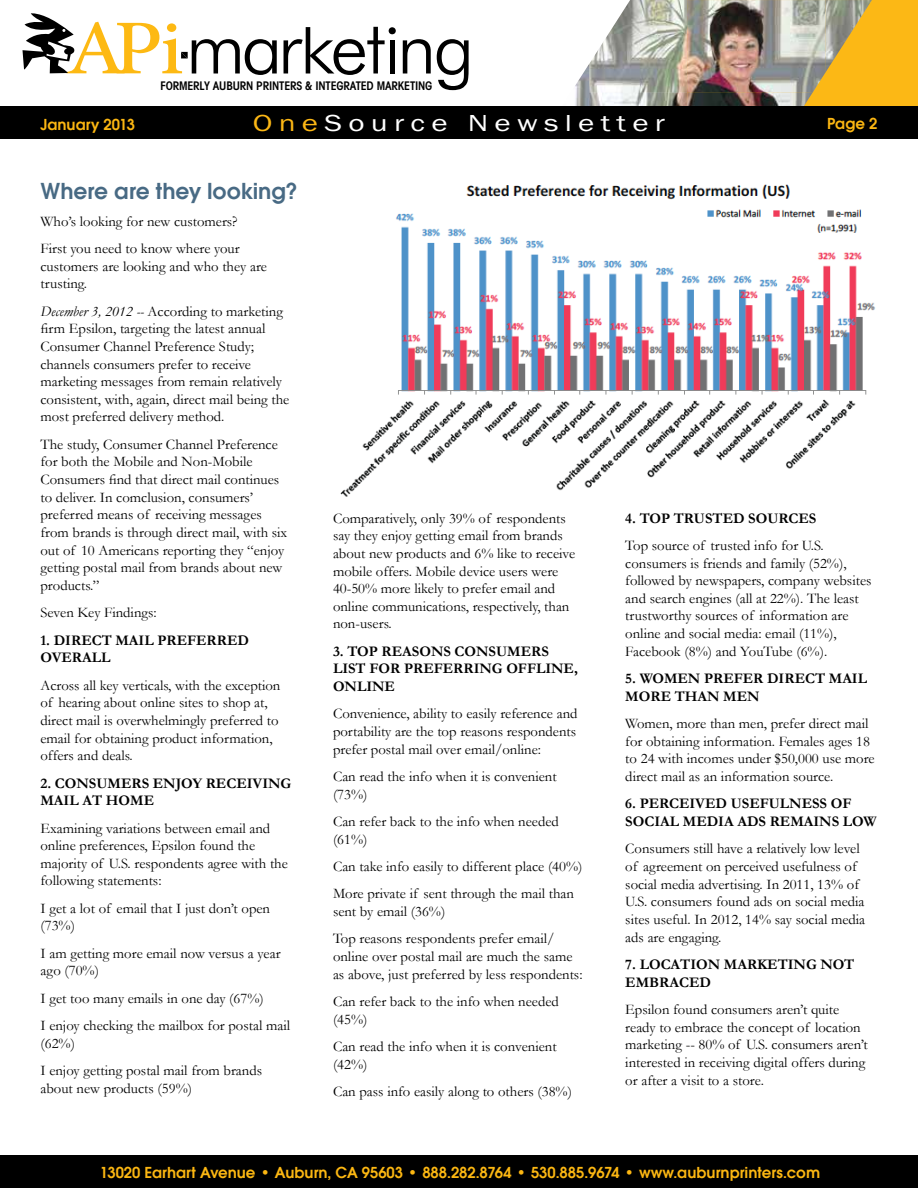
<style>
.page{position:relative;width:918px;height:1188px;background:#fff}
.page>*{position:absolute;margin:0;border:0;box-sizing:border-box;transform-origin:0 0}
.t1{font:600 24px "Avant Gar Got Itc TEE";color:#486a84}
.t2{font:24px "Franklin Gothic";letter-spacing:.2em;color:#fff;scale:1.3 1}
.t3{font:600 16.5px "Avant Gar Got Itc TEE";color:#fcb712}
.t4{font:14.7px/17.7px "Garamond";color:#000}
.t5{font:700 14.7px/17.7px "Garamond";color:#000}
.t6{font:600 condensed 11.85px "Avant Garde";letter-spacing:-.015em;color:#000}
.s1{color:#fcb715}
.s2{font-style:italic}
</style>
<div class="page">
<img style="left:340px;top:184px;width:536px;height:313px">
<div style="left:687px;top:0;width:231px;height:139px;background:#fcb815"></div>
<img style="left:589px;top:0;width:237px;height:93px">
<img style="left:541px;top:64px;width:48px;height:43px">
<img style="left:589px;top:93px;width:98px;height:14px">
<img style="left:826px;top:0;width:46px;height:72px">
<img style="left:687px;top:92px;width:126px;height:15px">
<div style="left:0;top:107px;width:918px;height:32px;background:#000"></div>
<svg style="left:284px;top:27px;width:112px;height:48px"></svg>
<div style="left:390px;top:40px;width:5px;height:33px;background:#000"></div>
<svg style="left:403px;top:39px;width:28px;height:34px"></svg>
<svg style="left:437px;top:39px;width:32px;height:51px"></svg>
<svg style="left:23px;top:13px;width:254px;height:62px"></svg>
<div style="left:0;top:1155px;width:918px;height:33px;background:#000"></div>
<p class="t6" style="left:161px;top:79px;width:273px">FORMERLY AUBURN PRINTERS &amp; INTEGRATED MARKETING</p>
<h1 class="t2" style="left:253px;top:108px;width:319px"><span class="s1">One</span>Source Newsletter</h1>
<p class="t3" style="left:40px;top:115px;width:96px">January 2013</p>
<p class="t3" style="left:827px;top:114px;width:52px">Page 2</p>
<h1 class="t1" style="left:40px;top:177px;width:258px">Where are they looking?</h1>
<p class="t4" style="left:40px;top:207px;width:201px;line-height:27.3px">Who’s looking for new customers?<br>First you need to know where your</p>
<p class="t4" style="left:40px;top:257px;width:228px">customers are looking and who they are trusting.</p>
<p class="t4" style="left:40px;top:302px;width:250px"><span class="s2">December 3, 2012 --</span> According to marketing firm Epsilon, targeting the latest annual Consumer Channel Preference Study; channels consumers prefer to receive marketing messages from remain relatively consistent, with, again, direct mail being the most preferred delivery method.</p>
<p class="t4" style="left:40px;top:435px;width:248px">The study, Consumer Channel Preference for both the Mobile and Non-Mobile Consumers find that direct mail continues to deliver. In comclusion, consumers’ preferred means of receiving messages from brands is through direct mail, with six out of 10 Americans reporting they “enjoy getting postal mail from brands about new products.”</p>
<p class="t4" style="left:40px;top:603px;width:118px">Seven Key Findings:</p>
<p class="t5" style="left:40px;top:631px;width:210px">1. DIRECT MAIL PREFERRED<br>OVERALL</p>
<p class="t4" style="left:40px;top:676px;width:241px">Across all key verticals, with the exception of hearing about online sites to shop at, direct mail is overwhelmingly preferred to email for obtaining product information, offers and deals.</p>
<p class="t5" style="left:40px;top:774px;width:252px">2. CONSUMERS ENJOY RECEIVING<br>MAIL AT HOME</p>
<p class="t4" style="left:40px;top:819px;width:249px">Examining variations between email and online preferences, Epsilon found the majority of U.S. respondents agree with the following statements:</p>
<p class="t4" style="left:40px;top:899px;width:231px">I get a lot of email that I just don’t open (73%)</p>
<p class="t4" style="left:40px;top:944px;width:242px">I am getting more email now versus a year ago (70%)</p>
<p class="t4" style="left:40px;top:984px;width:251px;line-height:27.3px">I get too many emails in one day (67%)<br>I enjoy checking the mailbox for postal mail</p>
<p class="t4" style="left:40px;top:1029px;width:223px;line-height:27.3px">(62%)<br>I enjoy getting postal mail from brands</p>
<p class="t4" style="left:40px;top:1079px;width:153px">about new products (59%)</p>
<p class="t4" style="left:333px;top:509px;width:244px">Comparatively, only 39% of respondents say they enjoy getting email from brands about new products and 6% like to receive mobile offers. Mobile device users were 40-50% more likely to prefer email and online communications, respectively, than non-users.</p>
<p class="t5" style="left:333px;top:642px;width:246px">3. TOP REASONS CONSUMERS<br>LIST FOR PREFERRING OFFLINE,<br>ONLINE</p>
<p class="t4" style="left:333px;top:705px;width:246px;text-align:justify">Convenience, ability to easily reference and portability are the top reasons respondents prefer postal mail over email/online:</p>
<p class="t4" style="left:333px;top:767px;width:225px">Can read the info when it is convenient (73%)</p>
<p class="t4" style="left:333px;top:812px;width:227px">Can refer back to the info when needed (61%)</p>
<p class="t4" style="left:333px;top:852px;width:251px;line-height:27.3px">Can take info easily to different place (40%)<br>More private if sent through the mail than</p>
<p class="t4" style="left:333px;top:897px;width:223px;line-height:27.3px">sent by email (36%)<br>Top reasons respondents prefer email/</p>
<p class="t4" style="left:333px;top:947px;width:251px">online over postal mail are much the same as above, just preferred by less respondents:</p>
<p class="t4" style="left:333px;top:992px;width:227px">Can refer back to the info when needed (45%)</p>
<p class="t4" style="left:333px;top:1037px;width:225px">Can read the info when it is convenient (42%)</p>
<p class="t4" style="left:333px;top:1082px;width:240px">Can pass info easily along to others (38%)</p>
<p class="t5" style="left:625px;top:509px;width:193px">4. TOP TRUSTED SOURCES</p>
<p class="t4" style="left:625px;top:536px;width:248px">Top source of trusted info for U.S. consumers is friends and family (52%), followed by newspapers, company websites and search engines (all at 22%). The least trustworthy sources of information are online and social media: email (11%), Facebook (8%) and YouTube (6%).</p>
<p class="t5" style="left:625px;top:670px;width:243px">5. WOMEN PREFER DIRECT MAIL<br>MORE THAN MEN</p>
<p class="t4" style="left:625px;top:714px;width:251px">Women, more than men, prefer direct mail for obtaining information. Females ages 18 to 24 with incomes under $50,000 use more direct mail as an information source.</p>
<p class="t5" style="left:625px;top:795px;width:253px">6. PERCEIVED USEFULNESS OF<br>SOCIAL MEDIA ADS REMAINS LOW</p>
<p class="t4" style="left:625px;top:840px;width:241px">Consumers still have a relatively low level of agreement on perceived usefulness of social media advertising. In 2011, 13% of U.S. consumers found ads on social media sites useful. In 2012, 14% say social media ads are engaging.</p>
<p class="t5" style="left:625px;top:956px;width:230px">7. LOCATION MARKETING NOT<br>EMBRACED</p>
<p class="t4" style="left:625px;top:1000px;width:244px">Epsilon found consumers aren’t quite ready to embrace the concept of location marketing -- 80% of U.S. consumers aren’t interested in receiving digital offers during or after a visit to a store.</p>
<p class="t3" style="left:100px;top:1163px;width:722px">13020 Earhart Avenue • Auburn, CA 95603 • 888.282.8764 • 530.885.9674 • www.auburnprinters.com</p>
</div>
